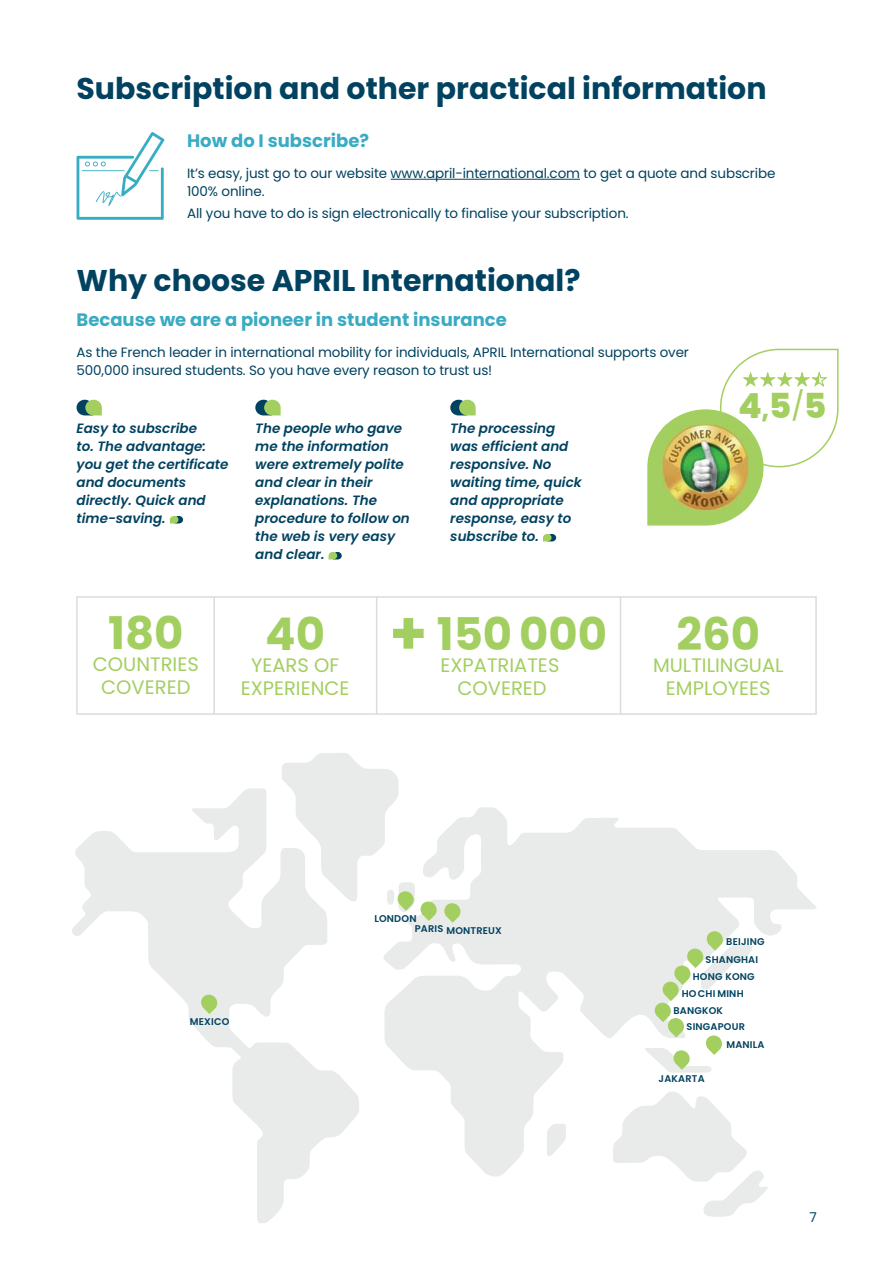
<style>
.page{position:relative;width:893px;height:1263px;background:#fff}
.page>*{position:absolute;margin:0;border:0;box-sizing:border-box;transform-origin:0 0}
.t1{font:700 45px "Poppins";color:#a3cf60}
.t2{font:800 34.5px "Poppins";color:#a3cf60}
.t3{font:700 30px "Poppins";color:#004260}
.t4{font:19.5px/22.5px "Poppins";color:#a3cf60;text-align:center}
.t5{font:700 18px "Poppins";color:#39abc2}
.t6{font:italic 600 13.5px/18px "Poppins";color:#004260}
.t7{font:13.5px/18px "Poppins";letter-spacing:-.01em;color:#004260}
.t8{font:600 9.9px "Poppins";letter-spacing:.02em;color:#004260}
.t9{font:600 9.75px "Poppins";letter-spacing:.02em;color:#004260}
.s1{font-size:22.5px}
.s2{font-weight:400;font-size:28.5px}
.s3{font-size:60px}
</style>
<div class="page">
<svg style="left:687px;top:1176px;width:81px;height:41px"></svg>
<svg style="left:72px;top:788px;width:287px;height:435px"></svg>
<svg style="left:383px;top:807px;width:433px;height:369px;fill:#e9eaea"></svg>
<svg style="left:660px;top:885px;width:8px;height:7px"></svg>
<svg style="left:201px;top:994px;width:16px;height:20px"></svg>
<svg style="left:444px;top:903px;width:16px;height:20px"></svg>
<svg style="left:282px;top:753px;width:155px;height:168px"></svg>
<svg style="left:644px;top:931px;width:108px;height:142px"></svg>
<svg style="left:647px;top:349px;width:192px;height:177px"></svg>
<img style="left:662px;top:425px;width:86px;height:85px">
<svg style="left:77px;top:400px;width:25px;height:15px"></svg>
<svg style="left:170px;top:516px;width:13px;height:7px"></svg>
<svg style="left:450px;top:400px;width:26px;height:15px"></svg>
<svg style="left:543px;top:534px;width:13px;height:7px"></svg>
<svg style="left:255px;top:400px;width:26px;height:15px"></svg>
<svg style="left:329px;top:552px;width:13px;height:7px"></svg>
<hr style="left:213px;top:597px;width:2px;height:117px;background:#dbdcde">
<hr style="left:376px;top:597px;width:1px;height:117px;background:#dbdcde">
<hr style="left:620px;top:597px;width:1px;height:117px;background:#dbdcde">
<div style="left:76px;top:596px;width:741px;height:119px;border:2px solid #dbdcde"></div>
<hr style="left:391px;top:179px;width:189px;height:1px;background:#004260">
<svg style="left:77px;top:132px;width:87px;height:88px"></svg>
<h3 class="t3" style="left:77px;top:72px;width:692px">Subscription and other practical information</h3>
<h3 class="t5" style="left:187px;top:131px;width:183px">How do I subscribe?</h3>
<p class="t7" style="left:187px;top:164px;width:590px">It’s easy, just go to our website www.april-international.com to get a quote and subscribe<br>100% online.</p>
<p class="t7" style="left:187px;top:205px;width:443px">All you have to do is sign electronically to finalise your subscription.</p>
<h3 class="t3" style="left:77px;top:263px;width:506px">Why choose APRIL International?</h3>
<h3 class="t5" style="left:77px;top:310px;width:432px">Because we are a pioneer in student insurance</h3>
<p class="t7" style="left:77px;top:343px;width:614px">As the French leader in international mobility for individuals, APRIL International supports over<br>500,000 insured students. So you have every reason to trust us!</p>
<p class="t6" style="left:77px;top:421px;width:153px">Easy to subscribe<br>to. The advantage: you get the certificate and documents directly. Quick and time-saving.</p>
<p class="t6" style="left:450px;top:421px;width:133px">The processing was efficient and responsive. No waiting time, quick and appropriate response, easy to subscribe to.</p>
<p class="t6" style="left:255px;top:421px;width:156px">The people who gave me the information were extremely polite and clear in their explanations. The procedure to follow on the web is very easy and clear.</p>
<h2 class="t2" style="left:738px;top:390px;width:90px">4<span class="s1">,</span>5<span class="s2">/</span>5</h2>
<h1 class="t1" style="left:108px;top:608px;width:77px">180</h1>
<h3 class="t4" style="left:93px;top:653px;width:107px">COUNTRIES<br>COVERED</h3>
<h1 class="t1" style="left:265px;top:609px;width:61px">40</h1>
<h3 class="t4" style="left:241px;top:655px;width:110px">YEARS OF<br>EXPERIENCE</h3>
<h1 class="t1" style="left:389px;top:609px;width:219px"><span class="s3">+</span> 150 000</h1>
<h3 class="t4" style="left:441px;top:654px;width:120px">EXPATRIATES<br>COVERED</h3>
<h1 class="t1" style="left:676px;top:609px;width:85px">260</h1>
<h3 class="t4" style="left:653px;top:655px;width:132px">MULTILINGUAL<br>EMPLOYEES</h3>
<p class="t9" style="left:190px;top:1016px;width:41px">MEXICO</p>
<p class="t8" style="left:374px;top:912px;width:44px">LONDON</p>
<p class="t9" style="left:415px;top:925px;width:89px">PARIS MONTREUX</p>
<p class="t9" style="left:726px;top:935px;width:40px">BEIJING</p>
<p class="t9" style="left:706px;top:954px;width:54px">SHANGHAI</p>
<p class="t9" style="left:693px;top:970px;width:63px">HONG KONG</p>
<p class="t9" style="left:682px;top:987px;width:63px">HO CHI MINH</p>
<p class="t9" style="left:673px;top:1005px;width:51px">BANGKOK</p>
<p class="t9" style="left:686px;top:1020px;width:60px">SINGAPOUR</p>
<p class="t9" style="left:659px;top:1073px;width:48px">JAKARTA</p>
<p class="t9" style="left:726px;top:1038px;width:40px">MANILA</p>
<p class="t7" style="left:809px;top:1208px;width:9px">7</p>
</div>
